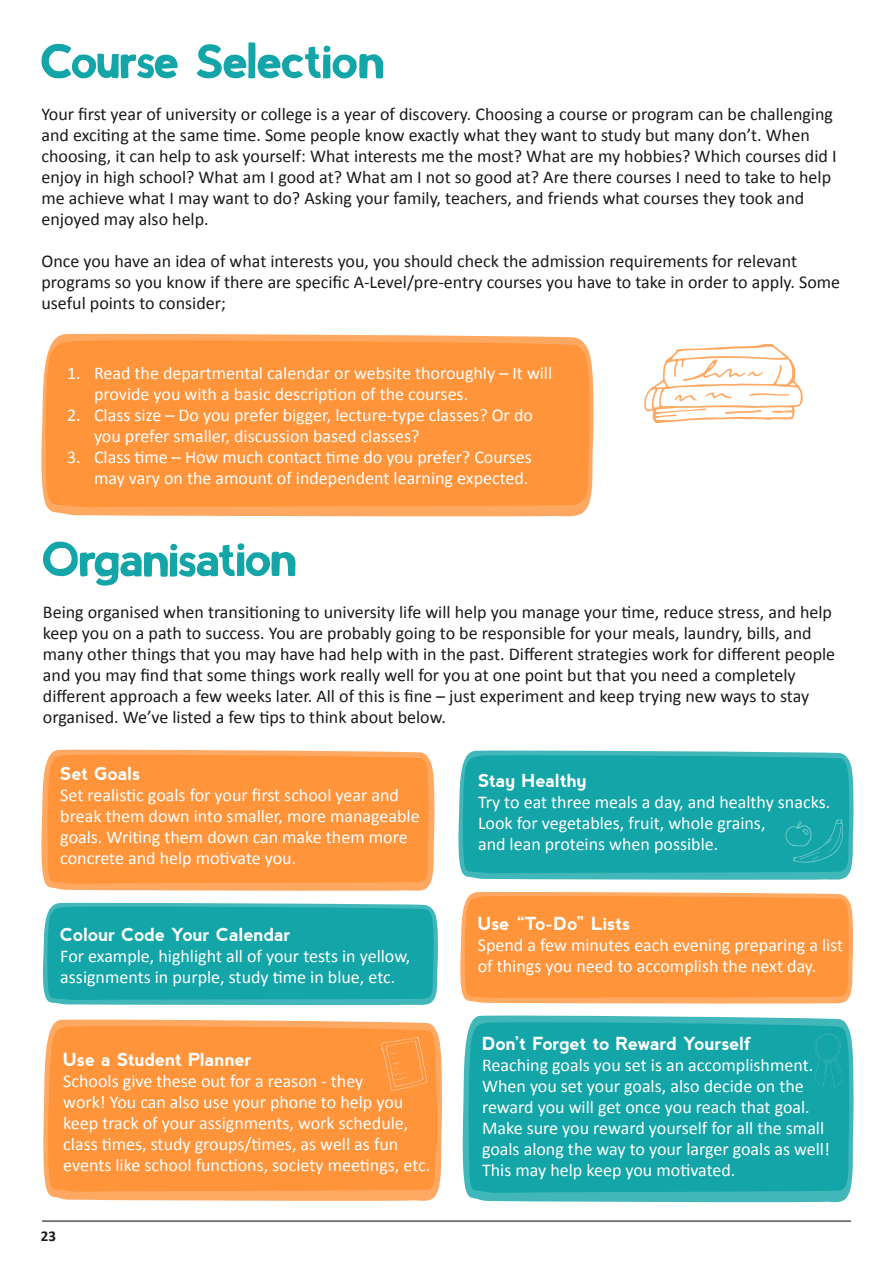
<style>
.page{position:relative;width:893px;height:1263px;background:#fff}
.page>*{position:absolute;margin:0;border:0;box-sizing:border-box;transform-origin:0 0}
.t1{font:18px/21px "Calibri";color:#1a1a1a}
.t2{font:18px/21px "Calibri";color:#fff}
.t3{font:700 18px "nevis";letter-spacing:-.005em;color:#fff}
.t4{font:700 15px "Calibri";color:#1a1a1a}
</style>
<div class="page">
<svg style="left:197px;top:42px;width:186px;height:37px"></svg>
<svg style="left:41px;top:44px;width:137px;height:35px"></svg>
<svg style="left:41px;top:333px;width:553px;height:184px;background:#ff9844"></svg>
<svg style="left:644px;top:344px;width:159px;height:79px"></svg>
<svg style="left:41px;top:749px;width:394px;height:142px;background:#f94"></svg>
<svg style="left:43px;top:1019px;width:399px;height:182px;background:#ff9843"></svg>
<svg style="left:460px;top:891px;width:393px;height:113px;background:#ff9945"></svg>
<svg style="left:458px;top:750px;width:396px;height:130px;background:#20aaad"></svg>
<svg style="left:42px;top:902px;width:396px;height:104px;background:#20aaad"></svg>
<svg style="left:462px;top:1015px;width:392px;height:188px;background:#1fa9ac"></svg>
<svg style="left:785px;top:819px;width:58px;height:43px;background:#1da8ab"></svg>
<svg style="left:814px;top:1033px;width:28px;height:54px;background:#17a6a9"></svg>
<svg style="left:381px;top:1036px;width:46px;height:55px;background:#ff9844"></svg>
<svg style="left:42px;top:541px;width:254px;height:45px"></svg>
<hr style="left:42px;top:1221px;width:809px;height:1px;background:#000">
<p class="t1" style="left:41px;top:103px;width:797px">Your first year of university or college is a year of discovery. Choosing a course or program can be challenging and exciting at the same time. Some people know exactly what they want to study but many don’t. When choosing, it can help to ask yourself: What interests me the most? What are my hobbies? Which courses did I enjoy in high school? What am I good at? What am I not so good at? Are there courses I need to take to help me achieve what I may want to do? Asking your family, teachers, and friends what courses they took and enjoyed may also help.</p>
<p class="t1" style="left:41px;top:250px;width:800px">Once you have an idea of what interests you, you should check the admission requirements for relevant programs so you know if there are specific A-Level/pre-entry courses you have to take in order to apply. Some useful points to consider;</p>
<p class="t2" style="left:94px;top:361px;width:460px;text-indent:-27px">1. Read the departmental calendar or website thoroughly – It will provide you with a basic description of the courses.</p>
<p class="t2" style="left:94px;top:403px;width:440px;text-indent:-27px">2. Class size – Do you prefer bigger, lecture-type classes? Or do you prefer smaller, discussion based classes?</p>
<p class="t2" style="left:67px;top:445px;width:466px;text-align:right">3. Class time – How much contact time do you prefer? Courses may vary on the amount of independent learning expected.</p>
<p class="t1" style="left:43px;top:601px;width:794px">Being organised when transitioning to university life will help you manage your time, reduce stress, and help keep you on a path to success. You are probably going to be responsible for your meals, laundry, bills, and many other things that you may have had help with in the past. Different strategies work for different people and you may find that some things work really well for you at one point but that you need a completely different approach a few weeks later. All of this is fine – just experiment and keep trying new ways to stay organised. We’ve listed a few tips to think about below.</p>
<p class="t3" style="left:60px;top:763px;width:82px">Set Goals</p>
<p class="t2" style="left:60px;top:784px;width:361px">Set realistic goals for your first school year and break them down into smaller, more manageable goals. Writing them down can make them more concrete and help motivate you.</p>
<p class="t3" style="left:60px;top:924px;width:232px">Colour Code Your Calendar</p>
<p class="t2" style="left:60px;top:945px;width:351px">For example, highlight all of your tests in yellow, assignments in purple, study time in blue, etc.</p>
<p class="t3" style="left:63px;top:1049px;width:190px">Use a Student Planner</p>
<p class="t2" style="left:63px;top:1069px;width:368px">Schools give these out for a reason - they<br>work! You can also use your phone to help you keep track of your assignments, work schedule, class times, study groups/times, as well as fun events like school functions, society meetings, etc.</p>
<p class="t4" style="left:41px;top:1226px;width:17px">23</p>
<p class="t3" style="left:478px;top:770px;width:110px">Stay Healthy</p>
<p class="t2" style="left:478px;top:790px;width:354px">Try to eat three meals a day, and healthy snacks.<br>Look for vegetables, fruit, whole grains,<br>and lean proteins when possible.</p>
<p class="t3" style="left:478px;top:913px;width:154px">Use “To-Do” Lists</p>
<p class="t2" style="left:478px;top:933px;width:367px">Spend a few minutes each evening preparing a list of things you need to accomplish the next day.</p>
<p class="t3" style="left:482px;top:1033px;width:271px">Don’t Forget to Reward Yourself</p>
<p class="t2" style="left:482px;top:1054px;width:349px">Reaching goals you set is an accomplishment.<br>When you set your goals, also decide on the reward you will get once you reach that goal.<br>Make sure you reward yourself for all the small goals along the way to your larger goals as well!<br>This may help keep you motivated.</p>
</div>
